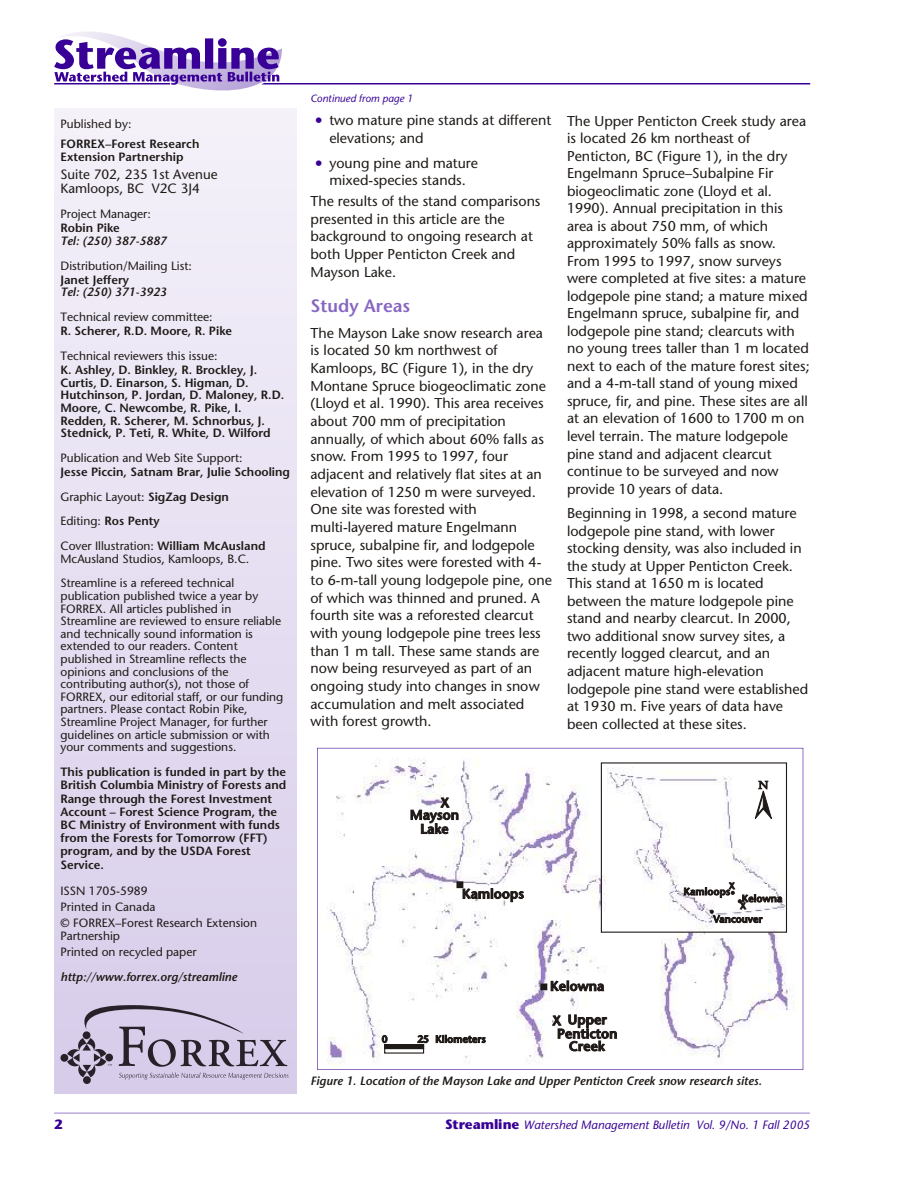
<style>
.page{position:relative;width:918px;height:1188px;background:#fff}
.page>*{position:absolute;margin:0;border:0;box-sizing:border-box;transform-origin:0 0}
.t1{font:600 18px "Stone Sans";color:#8766c2}
.t2{font:14.25px/17.5px "Stone Sans";color:#1f1a17}
.t3{font:13.5px/14.2px "Stone Sans";color:#1f1a17}
.t4{font:700 13.5px "Stone Sans";color:#380096}
.t5{font:12px/12.6px "Stone Sans";color:#1f1a17}
.t6{font:600 12px/13.2px "Stone Sans";color:#1f1a17}
.t7{font:italic 600 12px "Stone Sans";letter-spacing:-.005em;color:#1f1a17}
.t8{font:italic 12px "Stone Sans";color:#380096}
.t9{font:italic 10.5px "Stone Sans";color:#380096}
.s1{font-weight:400}
.s2{font-weight:700;font-style:normal;font-size:13.5px}
</style>
<div class="page">
<hr style="left:54px;top:1113px;width:756px;height:1px;background:#9c80cc">
<svg style="left:54px;top:31px;width:756px;height:60px"></svg>
<div style="left:83px;top:1076px;width:8px;height:8px;background:#292129;border-radius:50%"></div>
<div style="left:60px;top:1054px;width:8px;height:8px;background:#292129;border-radius:50%"></div>
<svg style="left:67px;top:1005px;width:221px;height:75px;background:#b8aec7"></svg>
<img style="left:327px;top:758px;width:468px;height:306px">
<svg style="left:436px;top:1035px;width:50px;height:8px"></svg>
<svg style="left:411px;top:797px;width:47px;height:37px"></svg>
<svg style="left:552px;top:1015px;width:65px;height:36px"></svg>
<svg style="left:684px;top:882px;width:99px;height:41px"></svg>
<svg style="left:457px;top:882px;width:67px;height:20px"></svg>
<svg style="left:541px;top:981px;width:63px;height:10px"></svg>
<svg style="left:388px;top:1049px;width:29px;height:3px"></svg>
<hr style="left:385px;top:1052px;width:39px;height:2px;background:#1f1a17">
<hr style="left:385px;top:1045px;width:39px;height:4px;background:#1f1a17">
<hr style="left:385px;top:1044px;width:39px;height:1px;background:#1f1a17">
<svg style="left:417px;top:1035px;width:12px;height:19px"></svg>
<hr style="left:385px;top:1048px;width:39px;height:1px;background:#1f1a17">
<svg style="left:382px;top:1035px;width:6px;height:19px"></svg>
<svg style="left:755px;top:781px;width:17px;height:39px"></svg>
<hr style="left:601px;top:762px;width:185px;height:2px;background:#1f1a17">
<hr style="left:786px;top:763px;width:1px;height:169px;background:#1f1a17">
<hr style="left:601px;top:932px;width:185px;height:1px;background:#1f1a17">
<hr style="left:601px;top:763px;width:1px;height:169px;background:#1f1a17">
<hr style="left:318px;top:748px;width:485px;height:1px;background:#380096">
<hr style="left:803px;top:748px;width:1px;height:322px;background:#380096">
<hr style="left:318px;top:1069px;width:485px;height:1px;background:#380096">
<hr style="left:317px;top:748px;width:1px;height:322px;background:#380096">
<p class="t5" style="left:60px;top:118px;width:73px">Pub lished by:</p>
<p class="t6" style="left:60px;top:138px;width:141px">FORREX–For est Research<br>Exten sion Part ner ship</p>
<p class="t3" style="left:60px;top:168px;width:159px">Suite 702, 235 1st Avenue<br>Kamloops, BC V2C 3J4</p>
<p class="t5" style="left:60px;top:209px;width:92px">Pro ject Man ager:</p>
<p class="t6" style="left:60px;top:222px;width:61px">Robin Pike</p>
<p class="t7" style="left:60px;top:236px;width:108px">Tel: (250) 387-5887</p>
<p class="t5" style="left:60px;top:260px;width:133px">Dis tri bu tion/Mailing List:</p>
<p class="t6" style="left:60px;top:274px;width:70px">Janet Jeffery</p>
<p class="t7" style="left:60px;top:287px;width:108px">Tel: (250) 371-3923</p>
<p class="t5" style="left:60px;top:312px;width:154px">Tech ni cal review com mit tee:</p>
<p class="t6" style="left:60px;top:326px;width:173px">R. Scherer, R.D. Moore, R. Pike</p>
<p class="t5" style="left:60px;top:351px;width:159px">Tech ni cal review ers this issue:</p>
<p class="t6" style="left:60px;top:365px;width:225px;line-height:12.6px">K. Ashley, D. Binkley, R. Brockley, J.<br>Curtis, D. Einarson, S. Higman, D.<br>Hutchinson, P. Jordan, D. Maloney, R.D.<br>Moore, C. Newcombe, R. Pike, I.<br>Redden, R. Scherer, M. Schnorbus, J.<br>Stednick, P. Teti, R. White, D. Wilford</p>
<p class="t5" style="left:60px;top:453px;width:184px">Pub li ca tion and Web Site Sup port:</p>
<p class="t6" style="left:60px;top:461px;width:231px;line-height:24.6px">Jesse Piccin, Satnam Brar, Julie Schooling <span class="s1">Graphic Lay out:</span> SigZag Design<br><span class="s1">Edit ing:</span> Ros Penty<br><span class="s1">Cover Illus tra tion:</span> Wil liam McAusland</p>
<p class="t5" style="left:60px;top:548px;width:190px;line-height:24.6px">McAusland Studios, Kamloops, B.C.<br>Streamline is a refereed technical</p>
<p class="t5" style="left:60px;top:591px;width:224px">publication published twice a year by FORREX. All articles published in Streamline are reviewed to ensure reliable and technically sound information is extended to our readers. Content published in Streamline reflects the opinions and conclusions of the contributing author(s), not those of FORREX, our editorial staff, or our funding partners. Please contact Robin Pike, Streamline Project Manager, for further guidelines on article submission or with your comments and suggestions.</p>
<p class="t6" style="left:60px;top:767px;width:227px">This publication is funded in part by the British Columbia Ministry of Forests and Range through the Forest Investment Account – Forest Science Program, the BC Ministry of Environment with funds from the Forests for Tomorrow (FFT) program, and by the USDA Forest Service.</p>
<p class="t5" style="left:60px;top:884px;width:198px;line-height:16.2px">ISSN 1705-5989<br>Printed in Canada<br>© FORREX–Forest Research Extension</p>
<p class="t5" style="left:60px;top:929px;width:138px;line-height:16.2px">Partnership<br>Printed on recycled paper</p>
<p class="t7" style="left:60px;top:972px;width:178px">http://www.forrex.org/streamline</p>
<p class="t9" style="left:310px;top:94px;width:104px">Continued from page 1</p>
<p class="t2" style="left:329px;top:113px;width:223px;text-indent:-14px"><sup>●</sup> two mature pine stands at different elevations; and</p>
<p class="t2" style="left:316px;top:156px;width:164px;text-align:center"><sup>●</sup> young pine and mature mixed-species stands.</p>
<p class="t2" style="left:310px;top:194px;width:232px">The results of the stand comparisons presented in this article are the background to ongoing research at both Upper Penticton Creek and<br>Mayson Lake.</p>
<p class="t1" style="left:310px;top:299px;width:101px">Study Areas</p>
<p class="t2" style="left:310px;top:325px;width:243px">The Mayson Lake snow research area is located 50 km northwest of Kamloops, BC (Figure 1), in the dry Montane Spruce biogeoclimatic zone (Lloyd et al. 1990). This area receives about 700 mm of precipitation annually, of which about 60% falls as snow. From 1995 to 1997, four adjacent and relatively flat sites at an elevation of 1250 m were surveyed.<br>One site was forested with multi-layered mature Engelmann spruce, subalpine fir, and lodgepole pine. Two sites were forested with 4- to 6-m-tall young lodgepole pine, one of which was thinned and pruned. A fourth site was a reforested clearcut with young lodgepole pine trees less than 1 m tall. These same stands are now being resurveyed as part of an ongoing study into changes in snow accumulation and melt associated with forest growth.</p>
<p class="t2" style="left:567px;top:113px;width:244px">The Upper Penticton Creek study area is located 26 km northeast of Penticton, BC (Figure 1), in the dry Engelmann Spruce–Subalpine Fir biogeoclimatic zone (Lloyd et al.<br>1990). Annual precipitation in this area is about 750 mm, of which approximately 50% falls as snow.<br>From 1995 to 1997, snow surveys were completed at five sites: a mature lodgepole pine stand; a mature mixed Engelmann spruce, subalpine fir, and lodgepole pine stand; clearcuts with no young trees taller than 1 m located next to each of the mature forest sites; and a 4-m-tall stand of young mixed spruce, fir, and pine. These sites are all at an elevation of 1600 to 1700 m on level terrain. The mature lodgepole pine stand and adjacent clearcut continue to be surveyed and now provide 10 years of data.</p>
<p class="t2" style="left:567px;top:506px;width:243px">Beginning in 1998, a second mature lodgepole pine stand, with lower stocking density, was also included in the study at Upper Penticton Creek.<br>This stand at 1650 m is located between the mature lodgepole pine stand and nearby clearcut. In 2000, two additional snow survey sites, a recently logged clearcut, and an adjacent mature high-elevation lodgepole pine stand were established at 1930 m. Five years of data have been collected at these sites.</p>
<p class="t7" style="left:310px;top:1076px;width:453px">Figure 1. Location of the Mayson Lake and Upper Penticton Creek snow research sites.</p>
<p class="t4" style="left:54px;top:1119px;width:10px">2</p>
<p class="t8" style="left:445px;top:1120px;width:366px"><span class="s2">Streamline</span> Watershed Management Bulletin Vol. 9/No. 1 Fall 2005</p>
</div>
